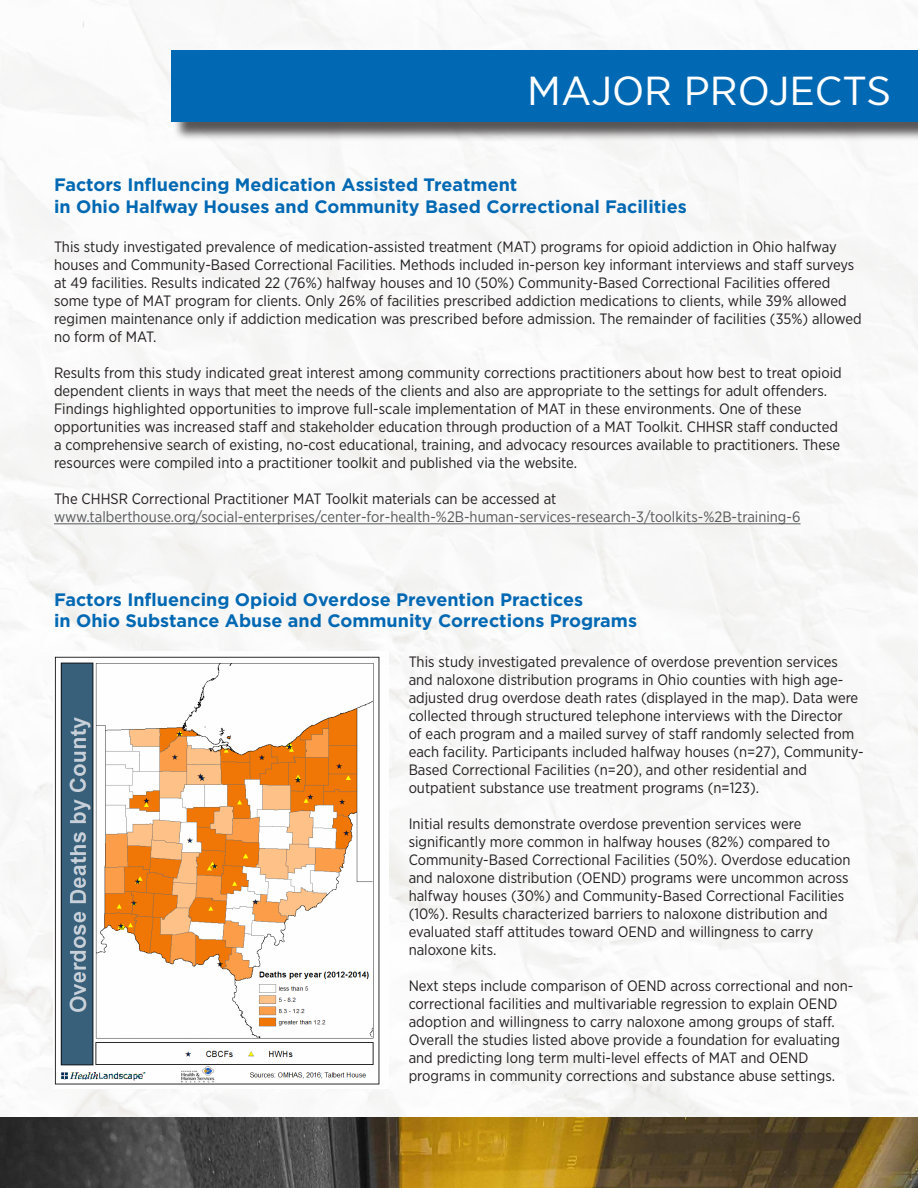
<style>
.page{position:relative;width:918px;height:1188px;background:#fff}
.page>*{position:absolute;margin:0;border:0;box-sizing:border-box;transform-origin:0 0}
.t1{font:40.5px "Gotham Narrow";color:#fff;scale:1.11 1}
.t2{font:700 18px/21.6px "Gotham";color:#0168b3}
.t3{font:15px/18px "Gotham Narrow";color:#231f20}
.t4{font:15px "Gotham Narrow";color:#57585a}
</style>
<div class="page">
<img style="left:0;top:1117px;width:918px;height:71px">
<div style="left:173px;top:52px;width:745px;height:89px;background:#231f20;opacity:.75"></div>
<div style="left:171px;top:50px;width:747px;height:72px;background:#0168b3"></div>
<hr style="left:54px;top:523px;width:747px;height:1px;background:#57585a">
<img style="left:54px;top:656px;width:326px;height:429px">
<h1 class="t1" style="left:527px;top:66px;width:329px">MAJOR PROJECTS</h1>
<p class="t2" style="left:54px;top:174px;width:634px">Factors Influencing Medication Assisted Treatment<br>in Ohio Halfway Houses and Community Based Correctional Facilities</p>
<p class="t3" style="left:54px;top:238px;width:809px">This study investigated prevalence of medication-assisted treatment (MAT) programs for opioid addiction in Ohio halfway houses and Community-Based Correctional Facilities. Methods included in-person key informant interviews and staff surveys at 49 facilities. Results indicated 22 (76%) halfway houses and 10 (50%) Community-Based Correctional Facilities offered some type of MAT program for clients. Only 26% of facilities prescribed addiction medications to clients, while 39% allowed regimen maintenance only if addiction medication was prescribed before admission. The remainder of facilities (35%) allowed no form of MAT.</p>
<p class="t3" style="left:54px;top:364px;width:789px">Results from this study indicated great interest among community corrections practitioners about how best to treat opioid dependent clients in ways that meet the needs of the clients and also are appropriate to the settings for adult offenders.<br>Findings highlighted opportunities to improve full-scale implementation of MAT in these environments. One of these opportunities was increased staff and stakeholder education through production of a MAT Toolkit. CHHSR staff conducted a comprehensive search of existing, no-cost educational, training, and advocacy resources available to practitioners. These resources were compiled into a practitioner toolkit and published via the website.</p>
<p class="t3" style="left:54px;top:490px;width:504px">The CHHSR Correctional Practitioner MAT Toolkit materials can be accessed at</p>
<p class="t4" style="left:54px;top:508px;width:748px">www.talberthouse.org/social-enterprises/center-for-health-%2B-human-services-research-3/toolkits-%2B-training-6</p>
<p class="t2" style="left:54px;top:588px;width:585px">Factors Influencing Opioid Overdose Prevention Practices<br>in Ohio Substance Abuse and Community Corrections Programs</p>
<p class="t3" style="left:409px;top:652px;width:457px">This study investigated prevalence of overdose prevention services and naloxone distribution programs in Ohio counties with high age&shy;adjusted drug overdose death rates (displayed in the map). Data were collected through structured telephone interviews with the Director<br>of each program and a mailed survey of staff randomly selected from each facility. Participants included halfway houses (n=27), Community-Based Correctional Facilities (n=20), and other residential and outpatient substance use treatment programs (n=123).</p>
<p class="t3" style="left:409px;top:814px;width:443px">Initial results demonstrate overdose prevention services were significantly more common in halfway houses (82%) compared to Community-Based Correctional Facilities (50%). Overdose education and naloxone distribution (OEND) programs were uncommon across halfway houses (30%) and Community-Based Correctional Facilities (10%). Results characterized barriers to naloxone distribution and evaluated staff attitudes toward OEND and willingness to carry naloxone kits.</p>
<p class="t3" style="left:409px;top:976px;width:446px">Next steps include comparison of OEND across correctional and non&shy;correctional facilities and multivariable regression to explain OEND adoption and willingness to carry naloxone among groups of staff.<br>Overall the studies listed above provide a foundation for evaluating and predicting long term multi-level effects of MAT and OEND programs in community corrections and substance abuse settings.</p>
</div>
